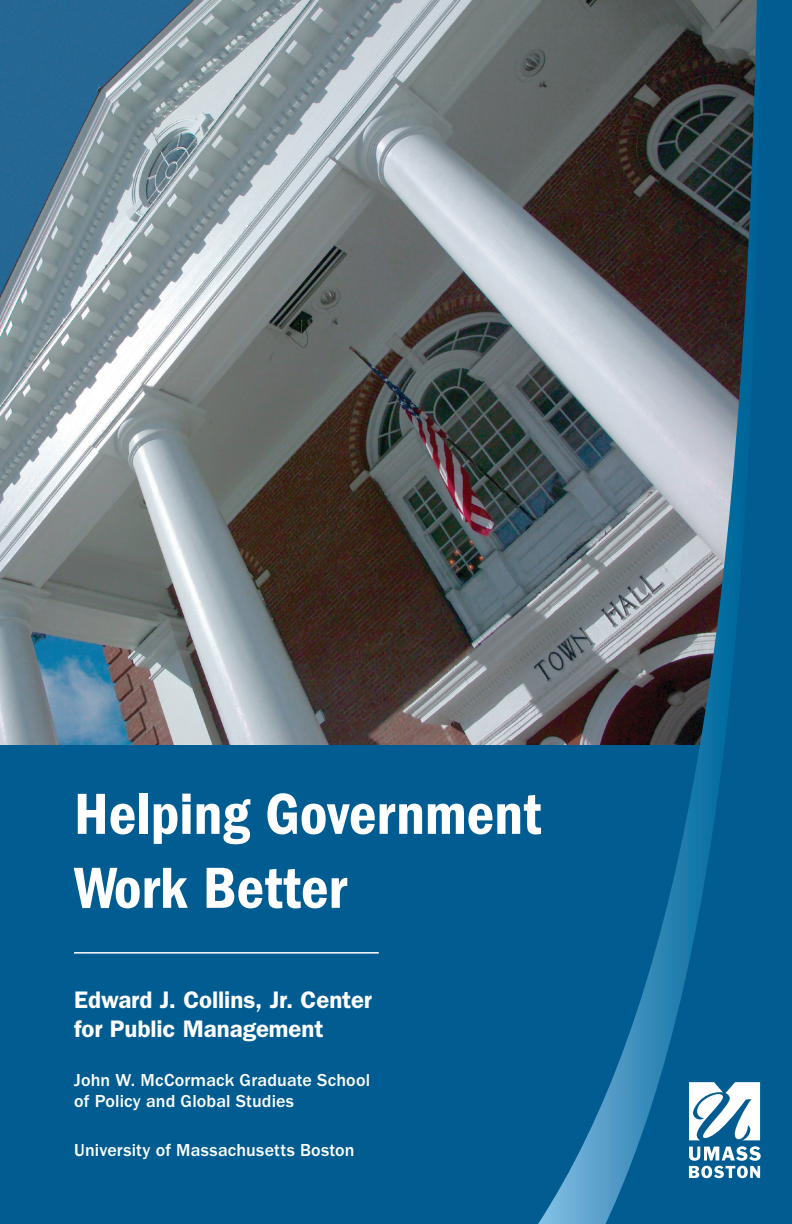
<style>
.page{position:relative;width:792px;height:1224px;background:#005c91}
.page>*{position:absolute;margin:0;border:0;box-sizing:border-box;transform-origin:0 0}
.t1{font:60px/74px "ITC Franklin Gothic Std Dm Cd";color:#fff}
.t2{font:600 24px/28.8px "ITC Franklin Gothic Std";color:#fff}
.t3{font:500 18px/21.6px "ITC Franklin Gothic Std";letter-spacing:.01em;color:#fff}
</style>
<div class="page">
<img style="left:0;top:0;width:538px;height:744px">
<svg style="left:538px;top:0;width:48px;height:1224px"></svg>
<svg style="left:586px;top:0;width:175px;height:1224px"></svg>
<svg style="left:689px;top:1082px;width:71px;height:58px"></svg>
<svg style="left:689px;top:1146px;width:72px;height:32px"></svg>
<hr style="left:74px;top:952px;width:305px;height:2px;background:#fff">
<h1 class="t1" style="left:74px;top:777px;width:469px">Helping Government<br>Work Better</h1>
<h2 class="t2" style="left:74px;top:986px;width:299px">Edward J. Collins, Jr. Center for Public Management</h2>
<p class="t3" style="left:74px;top:1069px;width:297px">John W. McCormack Graduate School of Policy and Global Studies</p>
<p class="t3" style="left:74px;top:1139px;width:282px">University of Massachusetts Boston</p>
</div>
